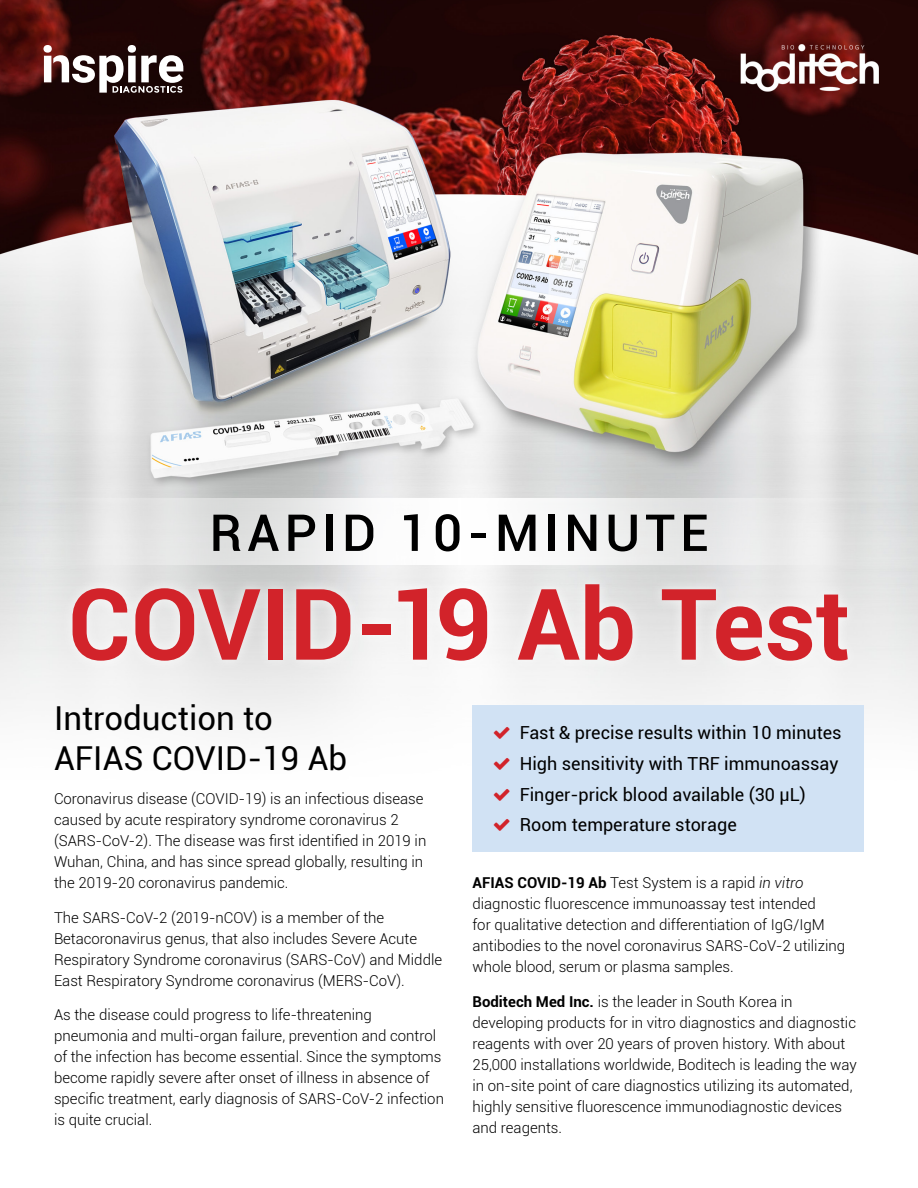
<style>
.page{position:relative;width:918px;height:1188px;background:#fff}
.page>*{position:absolute;margin:0;border:0;box-sizing:border-box;transform-origin:0 0}
.t1{font:700 99px "Roboto";color:#d2232a}
.t2{font:500 51px "Roboto";letter-spacing:.1em;color:#000}
.t3{font:33px/39.6px "Roboto";color:#000}
.t4{font:18px/30.8px "Roboto";color:#000}
.t5{font:300 15px/21px "Roboto";color:#000}
.s1{font-weight:700}
.s2{font-style:italic}
</style>
<div class="page">
<img style="left:0;top:0;width:918px;height:725px">
<svg style="left:43px;top:45px;width:140px;height:48px"></svg>
<div style="left:60px;top:571px;width:800px;height:102px;background:#fff;opacity:.75"></div>
<div style="left:472px;top:705px;width:392px;height:147px;background:#d1e2f4"></div>
<div style="left:459px;top:499px;width:405px;height:66px;background:linear-gradient(to right,#fcfcfc,#e0e1e1)"></div>
<svg style="left:54px;top:499px;width:405px;height:66px;fill:#e7e7e7"></svg>
<h2 class="t2" style="left:210px;top:497px;width:500px">RAPID 10-MINUTE</h2>
<h1 class="t1" style="left:68px;top:555px;width:784px">COVID-19 Ab Test</h1>
<h3 class="t3" style="left:54px;top:697px;width:295px">Introduction to<br>AFIAS COVID-19 Ab</h3>
<p class="t5" style="left:54px;top:788px;width:374px">Coronavirus disease (COVID-19) is an infectious disease caused by acute respiratory syndrome coronavirus 2 (SARS-CoV-2). The disease was first identified in 2019 in Wuhan, China, and has since spread globally, resulting in the 2019-20 coronavirus pandemic.</p>
<p class="t5" style="left:54px;top:906px;width:390px">The SARS-CoV-2 (2019-nCOV) is a member of the Betacoronavirus genus, that also includes Severe Acute Respiratory Syndrome coronavirus (SARS-CoV) and Middle East Respiratory Syndrome coronavirus (MERS-CoV).</p>
<p class="t5" style="left:54px;top:1004px;width:392px">As the disease could progress to life-threatening pneumonia and multi-organ failure, prevention and control of the infection has become essential. Since the symptoms become rapidly severe after onset of illness in absence of specific treatment, early diagnosis of SARS-CoV-2 infection is quite crucial.</p>
<p class="t4" style="left:520px;top:717px;width:323px">Fast &amp; precise results within 10 minutes High sensitivity with TRF immunoassay Finger-prick blood available (30 μL)<br>Room temperature storage</p>
<p class="t5" style="left:472px;top:872px;width:374px"><span class="s1">AFIAS COVID-19 Ab</span> Test System is a rapid <span class="s2">in vitro </span>diagnostic fluorescence immunoassay test intended<br>for qualitative detection and differentiation of IgG/IgM antibodies to the novel coronavirus SARS-CoV-2 utilizing whole blood, serum or plasma samples.</p>
<p class="t5" style="left:472px;top:990px;width:386px"><span class="s1">Boditech Med Inc.</span> is the leader in South Korea in developing products for in vitro diagnostics and diagnostic reagents with over 20 years of proven history. With about 25,000 installations worldwide, Boditech is leading the way in on-site point of care diagnostics utilizing its automated, highly sensitive fluorescence immunodiagnostic devices and reagents.</p>
</div>
